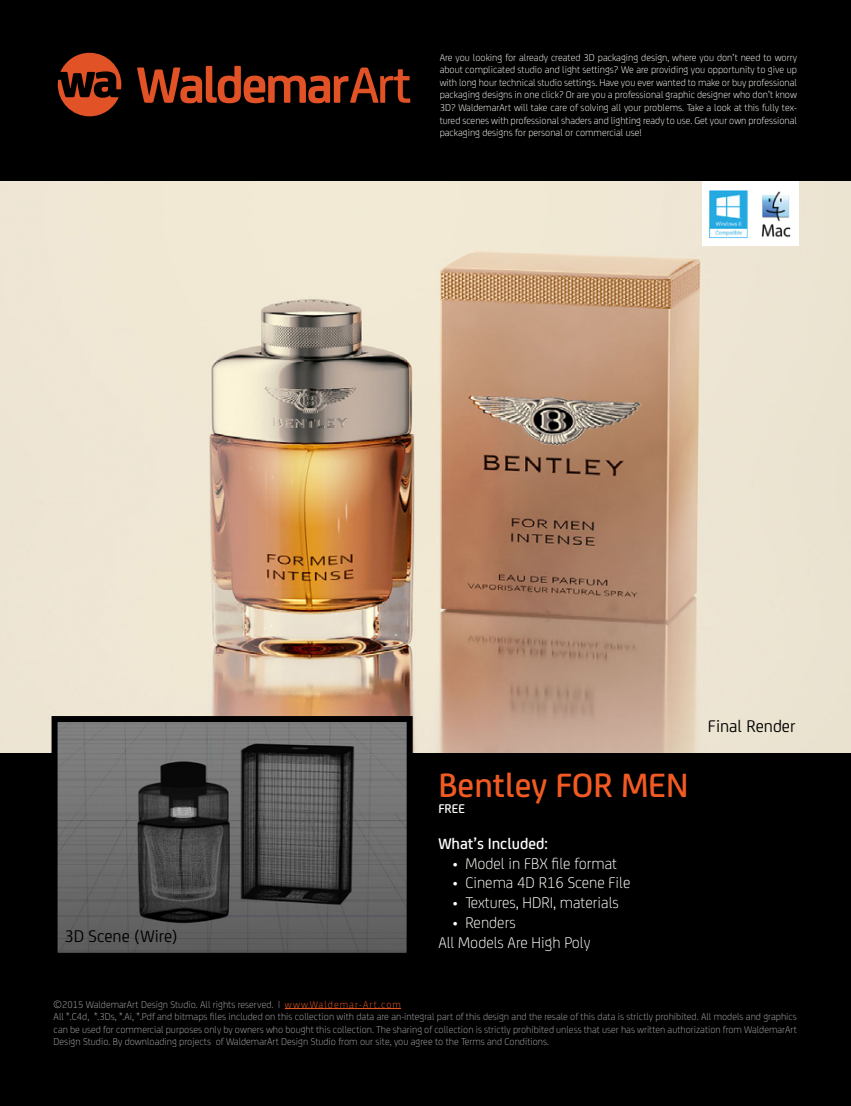
<style>
.page{position:relative;width:851px;height:1106px;background:#fff}
.page>*{position:absolute;margin:0;border:0;box-sizing:border-box;transform-origin:0 0}
.t1{font:500 36px "FS Joey Pro";color:#f15a22}
.t2{font:18px "FS Joey Pro";color:#000}
.t3{font:300 16.5px/19.8px "FS Joey Pro";color:#fffffe}
.t4{font:500 16.5px "FS Joey Pro";color:#fff}
.t5{font:500 13.5px "FS Joey Pro";color:#fffffe}
.t6{font:300 10.5px/12.6px "FS Joey Pro";color:#a7a9ac}
.t7{font:300 10.5px/12.6px "FS Joey Pro";color:#fffffe;text-align:justify}
.s1{color:#f15a22}
</style>
<div class="page">
<div style="left:0;top:0;width:850px;height:1106px;background:#000"></div>
<svg style="left:137px;top:66px;width:273px;height:37px"></svg>
<svg style="left:58px;top:53px;width:63px;height:63px"></svg>
<hr style="left:285px;top:1008px;width:116px;height:1px;background:#f15a22">
<img style="left:0;top:181px;width:850px;height:571px">
<img style="left:59px;top:723px;width:346px;height:228px">
<div style="left:52px;top:716px;width:360px;height:242px;border:6px solid #000"></div>
<img style="left:702px;top:181px;width:96px;height:65px">
<p class="t7" style="left:439px;top:51px;width:359px">Are you looking for already created 3D packaging design, where you don’t need to worry about complicated studio and light settings? We are providing you opportunity to give up with long hour technical studio settings. Have you ever wanted to make or buy professional packaging designs in one click? Or are you a professional graphic designer who don’t know 3D? WaldemarArt will take care of solving all your problems. Take a look at this fully tex&shy;tured scenes with professional shaders and lighting ready to use. Get your own professional packaging designs for personal or commercial use!</p>
<h2 class="t2" style="left:64px;top:927px;width:114px">3D Scene (Wire)</h2>
<h1 class="t1" style="left:438px;top:765px;width:252px">Bentley FOR MEN</h1>
<p class="t5" style="left:438px;top:801px;width:28px">FREE</p>
<h3 class="t4" style="left:438px;top:834px;width:111px">What’s Included:</h3>
<h3 class="t3" style="left:452px;top:853px;width:166px">• Model in FBX file format</h3>
<h3 class="t3" style="left:452px;top:873px;width:179px">• Cinema 4D R16 Scene File</h3>
<h3 class="t3" style="left:452px;top:893px;width:168px">• Textures, HDRI, materials</h3>
<h3 class="t3" style="left:438px;top:912px;width:154px;text-indent:14px">• Renders<br>All Models Are High Poly</h3>
<h2 class="t2" style="left:707px;top:716px;width:89px">Final Render</h2>
<p class="t6" style="left:54px;top:997px;width:744px">©2015 WaldemarArt Design Studio. All rights reserved. | <span class="s1">w w w.Waldemar-Ar t.com<br></span>All *.C4d, *.3Ds, *.Ai, *.Pdf and bitmaps files included on this collection with data are an-integral part of this design and the resale of this data is strictly prohibited. All models and graphics can be used for commercial purposes only by owners who bought this collection. The sharing of collection is strictly prohibited unless that user has written authorization from WaldemarArt Design Studio. By downloading projects of WaldemarArt Design Studio from our site, you agree to the Terms and Conditions.</p>
</div>
